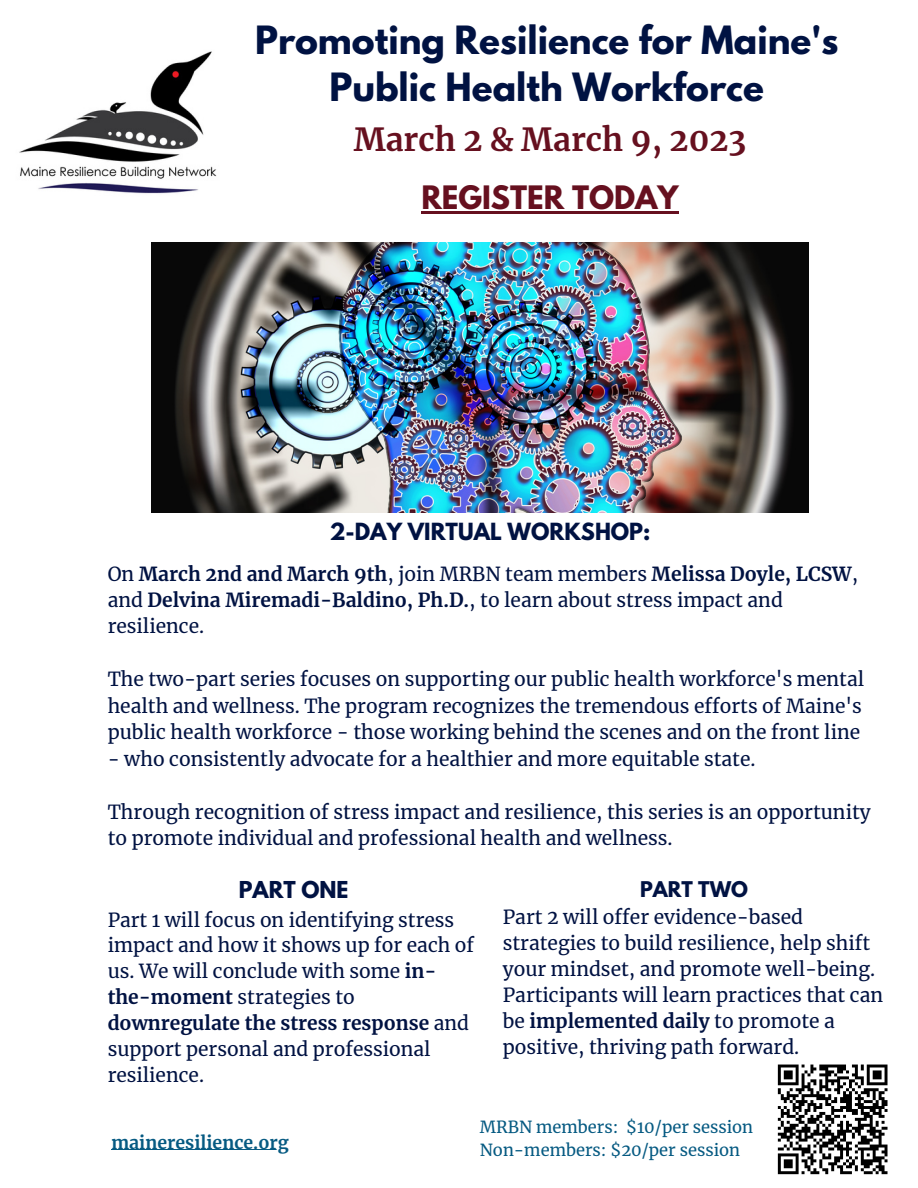
<style>
.page{position:relative;width:918px;height:1188px;background:#fff}
.page>*{position:absolute;margin:0;border:0;box-sizing:border-box;transform-origin:0 0}
.t1{font:700 34.5px/47.2px "League Spartan";color:#001242;text-align:center}
.t2{font:700 31.5px "Merriweather";color:#66101f}
.t3{font:700 28.65px "League Spartan";color:#66101f}
.t4{font:700 21px "League Spartan";color:#001242}
.t5{font:700 20.7px "League Spartan";color:#001242}
.t6{font:19.2px/25.8px "Merriweather";color:#001242}
.t7{font:700 19.2px "League Spartan";color:#001242}
.t8{font:700 17.7px "Merriweather";color:#065a82}
.t9{font:16.5px "Merriweather";color:#065a82}
.s1{font-weight:700}
</style>
<div class="page">
<img style="left:19px;top:51px;width:198px;height:143px">
<svg style="left:777px;top:1064px;width:111px;height:111px"></svg>
<img style="left:151px;top:243px;width:657px;height:270px">
<hr style="left:421px;top:211px;width:258px;height:3px;background:#66101f">
<hr style="left:111px;top:1149px;width:178px;height:1px;background:#065a82">
<h1 class="t1" style="left:255px;top:21px;width:585px">Promoting Resilience for Maine's<br>Public Health Workforce</h1>
<h2 class="t2" style="left:354px;top:120px;width:394px">March 2 &amp; March 9, 2023</h2>
<h3 class="t3" style="left:421px;top:183px;width:259px">REGISTER TODAY</h3>
<p class="t4" style="left:330px;top:521px;width:322px">2-DAY VIRTUAL WORKSHOP:</p>
<p class="t6" style="left:108px;top:560px;width:752px;line-height:26.4px">On <span class="s1">March 2nd and March 9th</span>, join MRBN team members <span class="s1">Melissa Doyle, LCSW</span>, and <span class="s1">Delvina Miremadi-Baldino, Ph.D.</span>, to learn about stress impact and resilience.</p>
<p class="t6" style="left:108px;top:666px;width:758px;line-height:26.4px;text-align:justify">The two-part series focuses on supporting our public health workforce's mental health and wellness. The program recognizes the tremendous efforts of Maine's public health workforce - those working behind the scenes and on the front line</p>
<p class="t6" style="left:108px;top:746px;width:649px">- who consistently advocate for a healthier and more equitable state.</p>
<p class="t6" style="left:108px;top:799px;width:765px;line-height:26.4px">Through recognition of stress impact and resilience, this series is an opportunity to promote individual and professional health and wellness.</p>
<p class="t7" style="left:640px;top:880px;width:109px">PART TWO</p>
<p class="t6" style="left:503px;top:905px;width:382px">Part 2 will offer evidence-based strategies to build resilience, help shift your mindset, and promote well-being.<br>Participants will learn practices that can be <span class="s1">implemented daily</span> to promote a positive, thriving path forward.</p>
<p class="t5" style="left:239px;top:880px;width:111px">PART ONE</p>
<p class="t6" style="left:108px;top:907px;width:368px">Part 1 will focus on identifying stress impact and how it shows up for each of us. We will conclude with some <span class="s1">in&shy;the-moment</span> strategies to <span class="s1">downregulate the stress response</span> and support personal and professional resilience.</p>
<p class="t9" style="left:480px;top:1117px;width:275px">MRBN members: $10/per session</p>
<p class="t8" style="left:111px;top:1131px;width:179px">maineresilience.org</p>
<p class="t9" style="left:480px;top:1140px;width:262px">Non-members: $20/per session</p>
</div>
